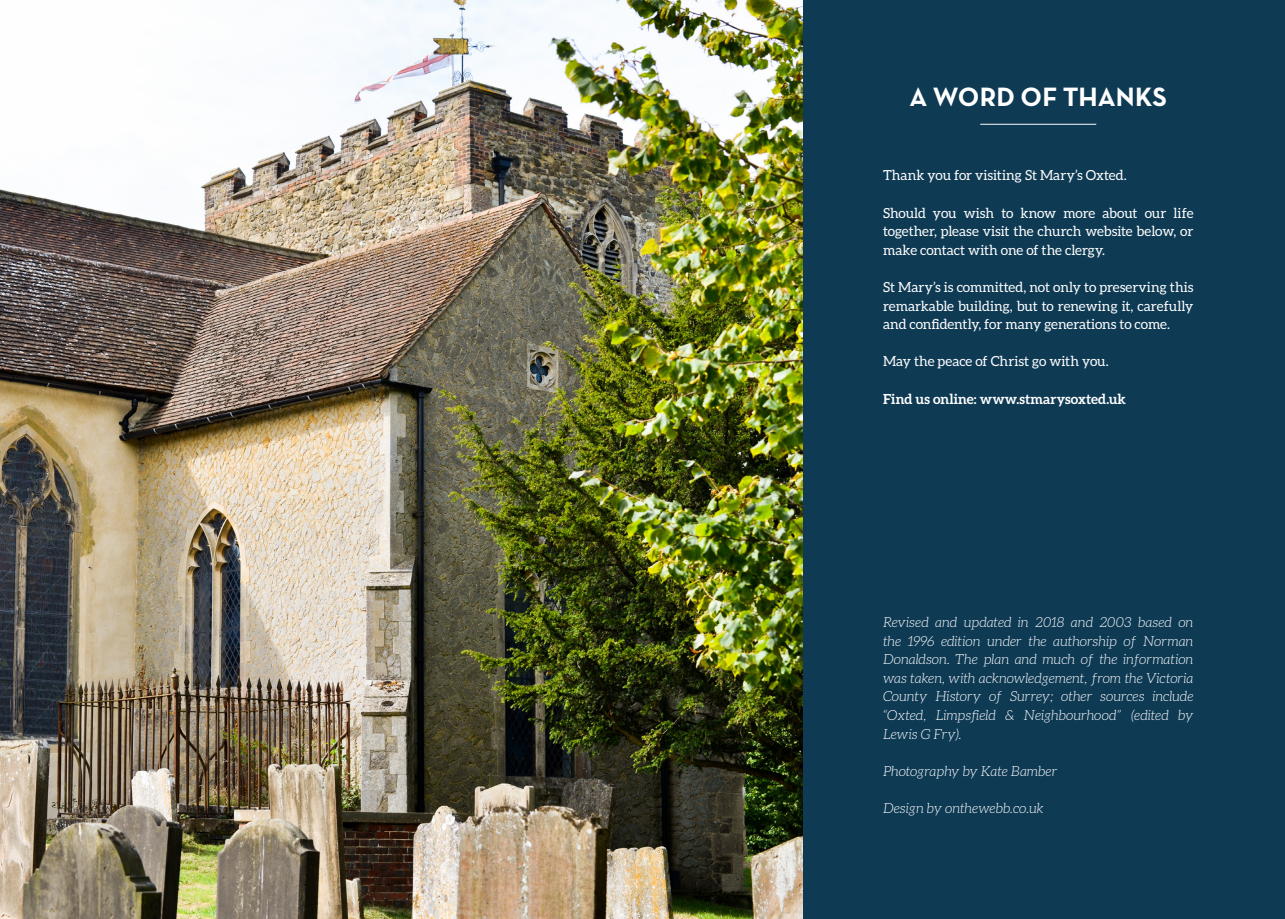
<style>
.page{position:relative;width:1285px;height:919px;background:#fff}
.page>*{position:absolute;margin:0;border:0;box-sizing:border-box;transform-origin:0 0}
.Body_1{font:27px "Neutra Text TF Bold Alt";color:#fff}
.Body_1-2{font:italic 300 13.8px/18.6px "Aleo";color:#fff;text-align:justify}
.Body_1-3{font:13.8px/18.6px "Aleo";color:#fff;text-align:justify}
.Body_1-4{font:700 13.8px "Aleo";letter-spacing:.005em;color:#fff}
</style>
<div class="page">
<div style="left:721px;top:0;width:563px;height:918px;background:#0e3a54"></div>
<hr style="left:980px;top:124px;width:116px;height:1px;background:#fff">
<img style="left:0;top:0;width:802px;height:918px">
<p class="Body_1" style="left:909px;top:80px;width:259px">A WORD OF THANKS</p>
<p class="Body_1-3" style="left:882px;top:166px;width:245px">Thank you for visiting St Mary’s Oxted.</p>
<p class="Body_1-3" style="left:882px;top:203px;width:312px">Should you wish to know more about our life together, please visit the church website below, or make contact with one of the clergy.</p>
<p class="Body_1-3" style="left:882px;top:277px;width:312px">St Mary’s is committed, not only to preserving this remarkable building, but to renewing it, carefully and confidently, for many generations to come.</p>
<p class="Body_1-3" style="left:882px;top:352px;width:227px">May the peace of Christ go with you.</p>
<p class="Body_1-4" style="left:882px;top:390px;width:244px">Find us online: www.stmarysoxted.uk</p>
<p class="Body_1-2" style="left:882px;top:612px;width:312px">Revised and updated in 2018 and 2003 based on the 1996 edition under the authorship of Norman Donaldson. The plan and much of the information was taken, with acknowledgement, from the Victoria County History of Surrey; other sources include “Oxted, Limpsfield &amp; Neighbourhood” (edited by Lewis G Fry).</p>
<p class="Body_1-2" style="left:882px;top:761px;width:176px">Photography by Kate Bamber</p>
<p class="Body_1-2" style="left:882px;top:798px;width:162px">Design by onthewebb.co.uk</p>
</div>
